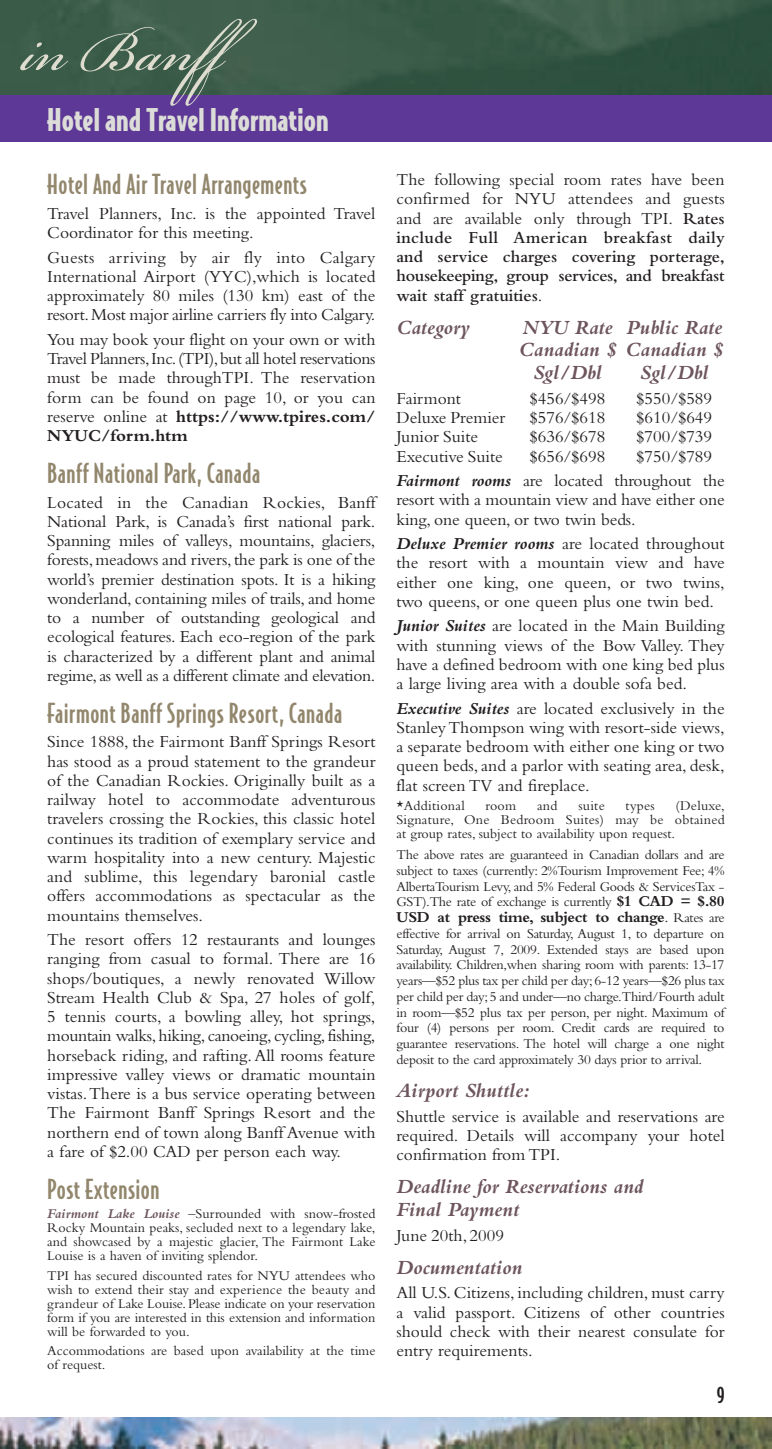
<style>
.page{position:relative;width:772px;height:1449px;background:#fff}
.page>*{position:absolute;margin:0;border:0;box-sizing:border-box;transform-origin:0 0}
.t1{font:900 29.75px "Bodega Sans";color:#dcdcd8}
.t2{font:500 26.25px "Bodega Sans";letter-spacing:.02em;color:#92876d}
.t3{font:italic 700 21px/22.8px "Bembo";color:#6d555c}
.t4{font:500 21px "Bodega Sans";color:#231f20}
.t5{font:17.5px/19.2px "Bembo";color:#231f20;text-align:justify}
.t6{font:600 17.5px/19.2px "Bembo";letter-spacing:-.015em;color:#231f20;text-align:justify}
.t7{font:700 15.75px "Bembo";letter-spacing:-.02em;color:#231f20}
.t8{font:14px/15.8px "Bembo";color:#231f20;text-align:justify}
.t9{font:14px "Bembo";letter-spacing:.02em;color:#231f20}
.s1{font-weight:700}
.s2{font-weight:700;font-style:italic;color:#6d555c}
.s3{font-weight:400}
.s4{font-weight:700;font-style:italic}
.s5{font-weight:700;font-size:15.75px}
.s6{font-weight:400;font-size:14px}
</style>
<div class="page">
<div style="left:0;top:0;width:772px;height:142px;background:#5d3896"></div>
<img style="left:0;top:0;width:772px;height:94px">
<img style="left:0;top:1418px;width:772px;height:31px">
<svg style="left:20px;top:43px;width:48px;height:27px"></svg>
<svg style="left:81px;top:19px;width:176px;height:87px"></svg>
<h1 class="t1" style="left:47px;top:103px;width:283px">Hotel and Travel Information</h1>
<h2 class="t2" style="left:47px;top:170px;width:261px">Hotel And Air Travel Arrangements</h2>
<p class="t5" style="left:47px;top:205px;width:330px">Travel Planners, Inc. is the appointed Travel<br>Coordinator for this meeting.</p>
<p class="t5" style="left:47px;top:249px;width:330px">Guests arriving by air fly into Calgary International Airport (YYC),which is located approximately 80 miles (130 km) east of the resort.Most major airline carriers fly into Calgary.</p>
<p class="t5" style="left:47px;top:332px;width:330px">You may book your flight on your own or with Travel Planners,Inc.(TPI),but all hotel reservations must be made throughTPI. The reservation form can be found on page 10, or you can reserve online at <span class="s1">https://www.tpires.com/ NYUC/form.htm</span></p>
<h2 class="t2" style="left:47px;top:459px;width:214px">Banff National Park, Canada</h2>
<p class="t5" style="left:47px;top:494px;width:330px">Located in the Canadian Rockies, Banff National Park, is Canada’s first national park.<br>Spanning miles of valleys, mountains, glaciers, forests,meadows and rivers,the park is one of the world’s premier destination spots. It is a hiking wonderland, containing miles of trails, and home to a number of outstanding geological and ecological features. Each eco-region of the park is characterized by a different plant and animal regime,as well as a different climate and elevation.</p>
<h2 class="t2" style="left:47px;top:699px;width:297px">Fairmont Banff Springs Resort, Canada</h2>
<p class="t5" style="left:47px;top:734px;width:330px">Since 1888, the Fairmont Banff Springs Resort has stood as a proud statement to the grandeur of the Canadian Rockies. Originally built as a railway hotel to accommodate adventurous travelers crossing the Rockies, this classic hotel continues its tradition of exemplary service and warm hospitality into a new century. Majestic and sublime, this legendary baronial castle offers accommodations as spectacular as the mountains themselves.</p>
<p class="t5" style="left:47px;top:932px;width:330px">The resort offers 12 restaurants and lounges ranging from casual to formal. There are 16 shops/boutiques, a newly renovated Willow Stream Health Club &amp; Spa, 27 holes of golf, 5 tennis courts, a bowling alley, hot springs, mountain walks, hiking, canoeing, cycling,fishing, horseback riding, and rafting.All rooms feature impressive valley views or dramatic mountain vistas.There is a bus service operating between The Fairmont Banff Springs Resort and the northern end of town along Banff Avenue with a fare of $2.00 CAD per person each way.</p>
<h2 class="t2" style="left:47px;top:1175px;width:114px">Post Extension</h2>
<p class="t8" style="left:47px;top:1208px;width:330px;line-height:14px"><span class="s2">Fairmont Lake Louise</span> –Surrounded with snow-frosted Rocky Mountain peaks, secluded next to a legendary lake, and showcased by a majestic glacier, The Fairmont Lake Louise is a haven of inviting splendor.</p>
<p class="t8" style="left:47px;top:1270px;width:330px;line-height:14px">TPI has secured discounted rates for NYU attendees who wish to extend their stay and experience the beauty and grandeur of Lake Louise. Please indicate on your reservation form if you are interested in this extension and information will be forwarded to you.</p>
<p class="t8" style="left:47px;top:1345px;width:330px;line-height:14px">Accommodations are based upon availability at the time of request.</p>
<p class="t6" style="left:396px;top:172px;width:330px"><span class="s3">The following special room rates have been confirmed for NYU attendees and guests and are available only through TPI.</span> Rates include Full American breakfast daily and service charges covering porterage, housekeeping, group services, and breakfast wait staff gratuities<span class="s3">.</span></p>
<p class="t3" style="left:396px;top:318px;width:75px">Category</p>
<p class="t3" style="left:522px;top:318px;width:201px">NYU Rate Public Rate</p>
<p class="t3" style="left:519px;top:341px;width:206px">Canadian $ Canadian $</p>
<p class="t3" style="left:533px;top:363px;width:70px">Sgl/Dbl</p>
<p class="t3" style="left:640px;top:363px;width:70px">Sgl/Dbl</p>
<p class="t5" style="left:396px;top:390px;width:66px">Fairmont</p>
<p class="t5" style="left:530px;top:390px;width:77px">$456/$498</p>
<p class="t5" style="left:636px;top:390px;width:77px">$550/$589</p>
<p class="t5" style="left:396px;top:410px;width:110px">Deluxe Premier</p>
<p class="t5" style="left:530px;top:410px;width:77px">$576/$618</p>
<p class="t5" style="left:636px;top:410px;width:77px">$610/$649</p>
<p class="t5" style="left:396px;top:429px;width:83px">Junior Suite</p>
<p class="t5" style="left:530px;top:429px;width:77px">$636/$678</p>
<p class="t5" style="left:636px;top:429px;width:77px">$700/$739</p>
<p class="t5" style="left:396px;top:448px;width:108px">Executive Suite</p>
<p class="t5" style="left:530px;top:448px;width:77px">$656/$698</p>
<p class="t5" style="left:396px;top:446px;width:330px;line-height:24.5px;text-indent:240px">$750/$789<br><span class="s4">Fairmont rooms</span> are located throughout the</p>
<p class="t5" style="left:396px;top:492px;width:330px">resort with a mountain view and have either one king, one queen, or two twin beds.</p>
<p class="t5" style="left:396px;top:536px;width:330px"><span class="s4">Deluxe Premier rooms</span> are located throughout the resort with a mountain view and have either one king, one queen, or two twins, two queens, or one queen plus one twin bed.</p>
<p class="t5" style="left:396px;top:618px;width:330px"><span class="s4">Junior Suites</span> are located in the Main Building with stunning views of the Bow Valley. They have a defined bedroom with one king bed plus a large living area with a double sofa bed.</p>
<p class="t5" style="left:396px;top:700px;width:330px"><span class="s4">Executive Suites</span> are located exclusively in the StanleyThompson wing with resort-side views, a separate bedroom with either one king or two queen beds, and a parlor with seating area, desk, flat screen TV and fireplace.</p>
<p class="t9" style="left:396px;top:801px;width:70px">*Additional</p>
<p class="t8" style="left:485px;top:799px;width:32px">room</p>
<p class="t8" style="left:537px;top:799px;width:22px">and</p>
<p class="t8" style="left:578px;top:799px;width:28px">suite</p>
<p class="t8" style="left:625px;top:799px;width:31px">types</p>
<p class="t8" style="left:396px;top:800px;width:330px;line-height:14px;text-indent:279px">(Deluxe, Signature, One Bedroom Suites) may be obtained at group rates, subject to availability upon request.</p>
<p class="t8" style="left:396px;top:848px;width:330px">The above rates are guaranteed in Canadian dollars and are subject to taxes (currently: 2%Tourism Improvement Fee; 4% AlbertaTourism Levy, and 5% Federal Goods &amp; ServicesTax - GST).The rate of exchange is currently <span class="s5">$1 CAD = $.80</span></p>
<p class="t7" style="left:396px;top:912px;width:330px">USD at press time, subject to change<span class="s3">.</span> <span class="s6">Rates are</span></p>
<p class="t8" style="left:396px;top:927px;width:329px">effective for arrival on Saturday, August 1, to departure on Saturday, August 7, 2009. Extended stays are based upon availability. Children,when sharing room with parents: 13-17 years—$52 plus tax per child per day;6-12 years—$26 plus tax per child per day;5 and under—no charge.Third/Fourth adult in room—$52 plus tax per person, per night. Maximum of four (4) persons per room. Credit cards are required to guarantee reservations. The hotel will charge a one night deposit to the card approximately 30 days prior to arrival.</p>
<p class="t3" style="left:396px;top:1081px;width:135px">Airport Shuttle:</p>
<p class="t5" style="left:396px;top:1108px;width:330px">Shuttle service is available and reservations are required. Details will accompany your hotel confirmation from TPI.</p>
<p class="t3" style="left:396px;top:1177px;width:249px">Deadline for Reservations and<br>Final Payment</p>
<p class="t5" style="left:396px;top:1227px;width:109px">June 20th, 2009</p>
<p class="t3" style="left:396px;top:1258px;width:127px">Documentation</p>
<p class="t5" style="left:396px;top:1285px;width:330px">All U.S. Citizens, including children, must carry a valid passport. Citizens of other countries should check with their nearest consulate for entry requirements.</p>
<p class="t4" style="left:717px;top:1383px;width:9px">9</p>
</div>
